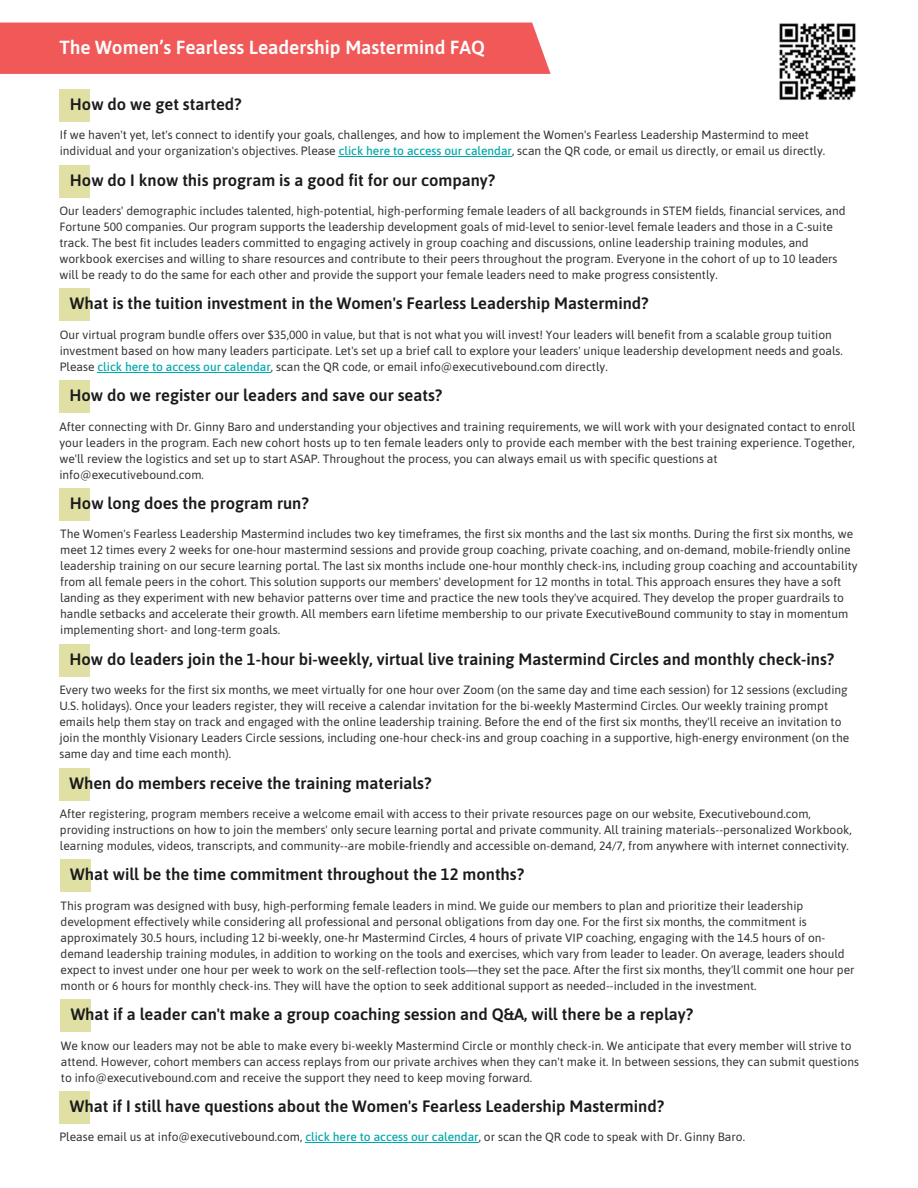
<style>
.page{position:relative;width:918px;height:1188px;background:#fff}
.page>*{position:absolute;margin:0;border:0;box-sizing:border-box;transform-origin:0 0}
.t1{font:600 18.9px "Asap";color:#fff}
.t2{font:600 16.5px "Asap";color:#1b1b1b}
.t3{font:12px/16px "Asap";color:#333}
.s1{font-weight:500;color:#00aaac}
</style>
<div class="page">
<div style="left:60px;top:89px;width:30px;height:33px;background:#e0e0a4"></div>
<div style="left:0;top:23px;width:551px;height:51px;background:#f15959"></div>
<div style="left:60px;top:165px;width:30px;height:32px;background:#e0e0a4"></div>
<div style="left:60px;top:289px;width:30px;height:32px;background:#e0e0a4"></div>
<div style="left:59px;top:380px;width:31px;height:33px;background:#e0e0a4"></div>
<div style="left:60px;top:488px;width:30px;height:33px;background:#e0e0a4"></div>
<div style="left:59px;top:644px;width:31px;height:33px;background:#e0e0a4"></div>
<div style="left:59px;top:768px;width:31px;height:32px;background:#e0e0a4"></div>
<div style="left:60px;top:860px;width:30px;height:32px;background:#e0e0a4"></div>
<div style="left:61px;top:999px;width:30px;height:33px;background:#e0e0a4"></div>
<div style="left:60px;top:1091px;width:30px;height:33px;background:#e0e0a4"></div>
<img style="left:779px;top:23px;width:77px;height:77px">
<hr style="left:339px;top:156px;width:173px;height:1px;background:#00aaac">
<hr style="left:98px;top:372px;width:173px;height:1px;background:#00aaac">
<hr style="left:305px;top:1142px;width:174px;height:1px;background:#00aaac">
<p class="t1" style="left:59px;top:36px;width:427px">The Women’s Fearless Leadership Mastermind FAQ</p>
<p class="t2" style="left:70px;top:94px;width:173px">How do we get started?</p>
<p class="t3" style="left:60px;top:127px;width:767px">If we haven't yet, let's connect to identify your goals, challenges, and how to implement the Women's Fearless Leadership Mastermind to meet individual and your organization's objectives. Please <span class="s1">click here to access our calendar</span>, scan the QR code, or email us directly, or email us directly.</p>
<p class="t2" style="left:70px;top:170px;width:427px">How do I know this program is a good fit for our company?</p>
<p class="t3" style="left:59px;top:203px;width:788px">Our leaders' demographic includes talented, high-potential, high-performing female leaders of all backgrounds in STEM fields, financial services, and Fortune 500 companies. Our program supports the leadership development goals of mid-level to senior-level female leaders and those in a C-suite track. The best fit includes leaders committed to engaging actively in group coaching and discussions, online leadership training modules, and workbook exercises and willing to share resources and contribute to their peers throughout the program. Everyone in the cohort of up to 10 leaders will be ready to do the same for each other and provide the support your female leaders need to make progress consistently.</p>
<p class="t2" style="left:70px;top:294px;width:580px">What is the tuition investment in the Women's Fearless Leadership Mastermind?</p>
<p class="t3" style="left:60px;top:326px;width:785px">Our virtual program bundle offers over $35,000 in value, but that is not what you will invest! Your leaders will benefit from a scalable group tuition investment based on how many leaders participate. Let's set up a brief call to explore your leaders' unique leadership development needs and goals.<br>Please <span class="s1">click here to access our calendar</span>, scan the QR code, or email info@executivebound.com directly.</p>
<p class="t2" style="left:70px;top:386px;width:374px">How do we register our leaders and save our seats?</p>
<p class="t3" style="left:59px;top:418px;width:798px">After connecting with Dr. Ginny Baro and understanding your objectives and training requirements, we will work with your designated contact to enroll your leaders in the program. Each new cohort hosts up to ten female leaders only to provide each member with the best training experience. Together, we'll review the logistics and set up to start ASAP. Throughout the process, you can always email us with specific questions at info@executivebound.com.</p>
<p class="t2" style="left:70px;top:494px;width:240px">How long does the program run?</p>
<p class="t3" style="left:60px;top:526px;width:799px">The Women's Fearless Leadership Mastermind includes two key timeframes, the first six months and the last six months. During the first six months, we meet 12 times every 2 weeks for one-hour mastermind sessions and provide group coaching, private coaching, and on-demand, mobile-friendly online leadership training on our secure learning portal. The last six months include one-hour monthly check-ins, including group coaching and accountability from all female peers in the cohort. This solution supports our members' development for 12 months in total. This approach ensures they have a soft landing as they experiment with new behavior patterns over time and practice the new tools they've acquired. They develop the proper guardrails to handle setbacks and accelerate their growth. All members earn lifetime membership to our private ExecutiveBound community to stay in momentum implementing short- and long-term goals.</p>
<p class="t2" style="left:70px;top:649px;width:766px">How do leaders join the 1-hour bi-weekly, virtual live training Mastermind Circles and monthly check-ins?</p>
<p class="t3" style="left:59px;top:682px;width:791px">Every two weeks for the first six months, we meet virtually for one hour over Zoom (on the same day and time each session) for 12 sessions (excluding U.S. holidays). Once your leaders register, they will receive a calendar invitation for the bi-weekly Mastermind Circles. Our weekly training prompt emails help them stay on track and engaged with the online leadership training. Before the end of the first six months, they'll receive an invitation to join the monthly Visionary Leaders Circle sessions, including one-hour check-ins and group coaching in a supportive, high-energy environment (on the same day and time each month).</p>
<p class="t2" style="left:70px;top:773px;width:363px">When do members receive the training materials?</p>
<p class="t3" style="left:60px;top:806px;width:794px">After registering, program members receive a welcome email with access to their private resources page on our website, Executivebound.com, providing instructions on how to join the members' only secure learning portal and private community. All training materials--personalized Workbook, learning modules, videos, transcripts, and community--are mobile-friendly and accessible on-demand, 24/7, from anywhere with internet connectivity.</p>
<p class="t2" style="left:70px;top:865px;width:455px">What will be the time commitment throughout the 12 months?</p>
<p class="t3" style="left:61px;top:897px;width:795px">This program was designed with busy, high-performing female leaders in mind. We guide our members to plan and prioritize their leadership development effectively while considering all professional and personal obligations from day one. For the first six months, the commitment is approximately 30.5 hours, including 12 bi-weekly, one-hr Mastermind Circles, 4 hours of private VIP coaching, engaging with the 14.5 hours of on&shy;demand leadership training modules, in addition to working on the tools and exercises, which vary from leader to leader. On average, leaders should expect to invest under one hour per week to work on the self-reflection tools—they set the pace. After the first six months, they'll commit one hour per month or 6 hours for monthly check-ins. They will have the option to seek additional support as needed--included in the investment.</p>
<p class="t2" style="left:71px;top:1005px;width:624px">What if a leader can't make a group coaching session and Q&amp;A, will there be a replay?</p>
<p class="t3" style="left:61px;top:1037px;width:800px">We know our leaders may not be able to make every bi-weekly Mastermind Circle or monthly check-in. We anticipate that every member will strive to attend. However, cohort members can access replays from our private archives when they can't make it. In between sessions, they can submit questions to info@executivebound.com and receive the support they need to keep moving forward.</p>
<p class="t2" style="left:70px;top:1097px;width:596px">What if I still have questions about the Women's Fearless Leadership Mastermind?</p>
<p class="t3" style="left:59px;top:1129px;width:687px">Please email us at info@executivebound.com, <span class="s1">click here to access our calendar</span>, or scan the QR code to speak with Dr. Ginny Baro.</p>
</div>
